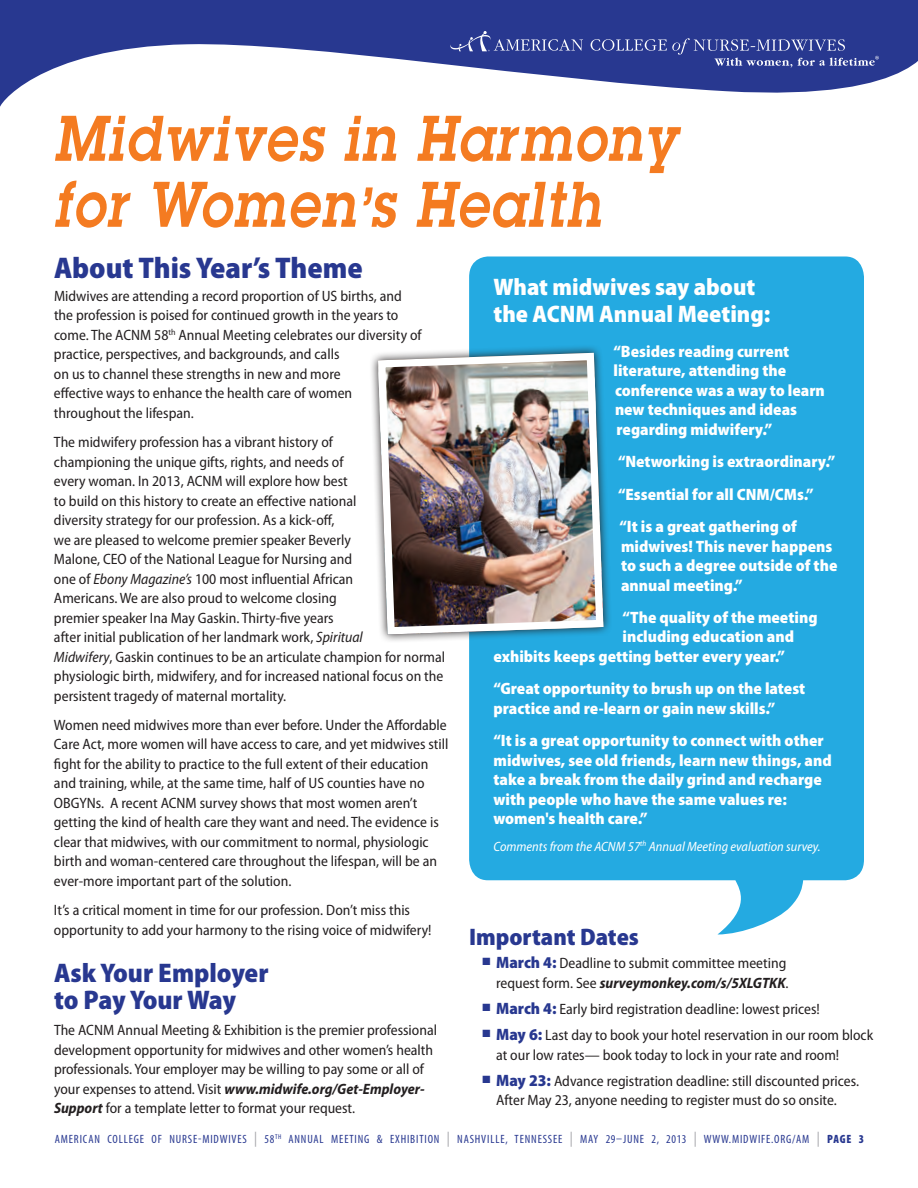
<style>
.page{position:relative;width:918px;height:1188px;background:#fff}
.page>*{position:absolute;margin:0;border:0;box-sizing:border-box;transform-origin:0 0}
.t1{font:italic 600 63px/66px "Lubalin Graph Std";letter-spacing:.04em;color:#f47b21;scale:.85 1}
.Subhead_20{font:900 semi-condensed 30px "Myriad Pro";color:#283890}
.Subhead_16{font:900 semi-condensed 27px/27px "Myriad Pro";color:#283890}
.Section_Header{font:900 semi-condensed 24px/27px "Myriad Pro";color:#fff}
.Subhead_16-2{font:900 semi-condensed 24px "Myriad Pro";color:#283890}
.Body_Text{font:900 semi-condensed 16.5px/19.5px "Myriad Pro";color:#fff}
.Body_Text-2{font:semi-condensed 15px/19.5px "Myriad Pro";color:#231f20}
.sub_subhead{font:semi-condensed 15px/19.5px "Myriad Pro";color:#231f20}
.Body_Text-3{font:italic semi-condensed 13.5px "Myriad Pro";color:#fff}
.t2{font:condensed 12px "Myriad Pro";letter-spacing:.07em;color:#283890}
.s1{font-style:italic}
.s2{font-weight:700;font-style:italic}
.s3{font-weight:900;font-size:16.5px;color:#283890}
.s4{font-size:15px;color:#a8a9ad}
.s5{font-weight:900}
</style>
<div class="page">
<svg style="left:0;top:0;width:918px;height:107px;fill:#283890"></svg>
<svg style="left:450px;top:31px;width:133px;height:20px;background:#46539f"></svg>
<svg style="left:591px;top:38px;width:288px;height:29px;background:#42509d"></svg>
<svg style="left:469px;top:256px;width:395px;height:678px;background:#36b1e3"></svg>
<svg style="left:371px;top:344px;width:242px;height:299px;fill:#24aae1"></svg>
<img style="left:374px;top:349px;width:233px;height:289px">
<p class="t1" style="left:54px;top:105px;width:733px">Midwives in Harmony for Women’s Health</p>
<p class="Subhead_20" style="left:54px;top:250px;width:310px">About This Year’s Theme</p>
<p class="Body_Text-2" style="left:54px;top:286px;width:369px">Midwives are attending a record proportion of US births, and the profession is poised for continued growth in the years to come. The ACNM 58<sup>th</sup> Annual Meeting celebrates our diversity of practice, perspectives, and backgrounds, and calls<br>on us to channel these strengths in new and more<br>effective ways to enhance the health care of women throughout the lifespan.</p>
<p class="Body_Text-2" style="left:54px;top:433px;width:393px">The midwifery profession has a vibrant history of<br>championing the unique gifts, rights, and needs of<br>every woman. In 2013, ACNM will explore how best<br>to build on this history to create an effective national<br>diversity strategy for our profession. As a kick-off,<br>we are pleased to welcome premier speaker Beverly<br>Malone, CEO of the National League for Nursing and<br>one of <span class="s1">Ebony Magazine’s</span> 100 most influential African<br>Americans. We are also proud to welcome closing<br>premier speaker Ina May Gaskin. Thirty-five years<br>after initial publication of her landmark work, <span class="s1">Spiritual<br>Midwifery</span>, Gaskin continues to be an articulate champion for normal physiologic birth, midwifery, and for increased national focus on the persistent tragedy of maternal mortality.</p>
<p class="Body_Text-2" style="left:54px;top:716px;width:396px">Women need midwives more than ever before. Under the Affordable Care Act, more women will have access to care, and yet midwives still fight for the ability to practice to the full extent of their education and training, while, at the same time, half of US counties have no OBGYNs. A recent ACNM survey shows that most women aren’t getting the kind of health care they want and need. The evidence is clear that midwives, with our commitment to normal, physiologic birth and woman-centered care throughout the lifespan, will be an ever-more important part of the solution.</p>
<p class="Body_Text-2" style="left:54px;top:901px;width:379px">It’s a critical moment in time for our profession. Don’t miss this opportunity to add your harmony to the rising voice of midwifery!</p>
<p class="Subhead_16" style="left:54px;top:960px;width:216px">Ask Your Employer to Pay Your Way</p>
<p class="sub_subhead" style="left:54px;top:1021px;width:385px">The ACNM Annual Meeting &amp; Exhibition is the premier professional development opportunity for midwives and other women’s health professionals. Your employer may be willing to pay some or all of your expenses to attend. Visit <span class="s2">www.midwife.org/Get-Employer-Support</span> for a template letter to format your request.</p>
<p class="Section_Header" style="left:493px;top:274px;width:278px">What midwives say about the ACNM Annual Meeting:</p>
<p class="Body_Text" style="left:614px;top:342px;width:213px">“Besides reading current literature, attending the conference was a way to learn new techniques and ideas regarding midwifery.”</p>
<p class="Body_Text" style="left:618px;top:452px;width:219px">“Networking is extraordinary.”</p>
<p class="Body_Text" style="left:618px;top:484px;width:197px">“Essential for all CNM/CMs.”</p>
<p class="Body_Text" style="left:620px;top:517px;width:219px">“It is a great gathering of midwives! This never happens to such a degree outside of the annual meeting.”</p>
<p class="Body_Text" style="left:623px;top:608px;width:197px">“The quality of the meeting</p>
<p class="Body_Text" style="left:623px;top:627px;width:173px">including education and</p>
<p class="Body_Text" style="left:494px;top:647px;width:293px">exhibits keeps getting better every year.”</p>
<p class="Body_Text" style="left:494px;top:679px;width:313px">“Great opportunity to brush up on the latest practice and re-learn or gain new skills.”</p>
<p class="Body_Text" style="left:494px;top:731px;width:340px">“It is a great opportunity to connect with other midwives, see old friends, learn new things, and take a break from the daily grind and recharge with people who have the same values re: women's health care.”</p>
<p class="Body_Text-3" style="left:494px;top:839px;width:329px">Comments from the ACNM 57<sup>th</sup> Annual Meeting evaluation survey.</p>
<p class="Subhead_16-2" style="left:469px;top:923px;width:171px">Important Dates</p>
<p class="Body_Text-2" style="left:483px;top:954px;width:308px;text-align:right"><sup>■</sup> <span class="s3">March 4:</span> Deadline to submit committee meeting request form. See <span class="s2">surveymonkey.com/s/5XLGTKK</span>.</p>
<p class="Body_Text-2" style="left:483px;top:999px;width:339px"><sup>■</sup> <span class="s3">March 4:</span> Early bird registration deadline: lowest prices!</p>
<p class="Body_Text-2" style="left:496px;top:1026px;width:379px;text-indent:-14px"><sup>■</sup> <span class="s3">May 6:</span> Last day to book your hotel reservation in our room block at our low rates— book today to lock in your rate and room!</p>
<p class="Body_Text-2" style="left:483px;top:1071px;width:378px;text-align:center"><sup>■</sup> <span class="s3">May 23:</span> Advance registration deadline: still discounted prices.<br>After May 23, anyone needing to register must do so onsite.</p>
<p class="t2" style="left:55px;top:1131px;width:811px">AMERICAN COLLEGE OF NURSE-MIDWIVES <span class="s4">|</span> 58<sup>TH</sup> ANNUAL MEETING &amp; EXHIBITION <span class="s4">|</span> NASHVILLE, TENNESSEE <span class="s4">|</span> MAY 29–JUNE 2, 2013 <span class="s4">|</span> WWW.MIDWIFE.ORG/AM <span class="s4">|</span> <span class="s5">PAGE 3</span></p>
</div>
